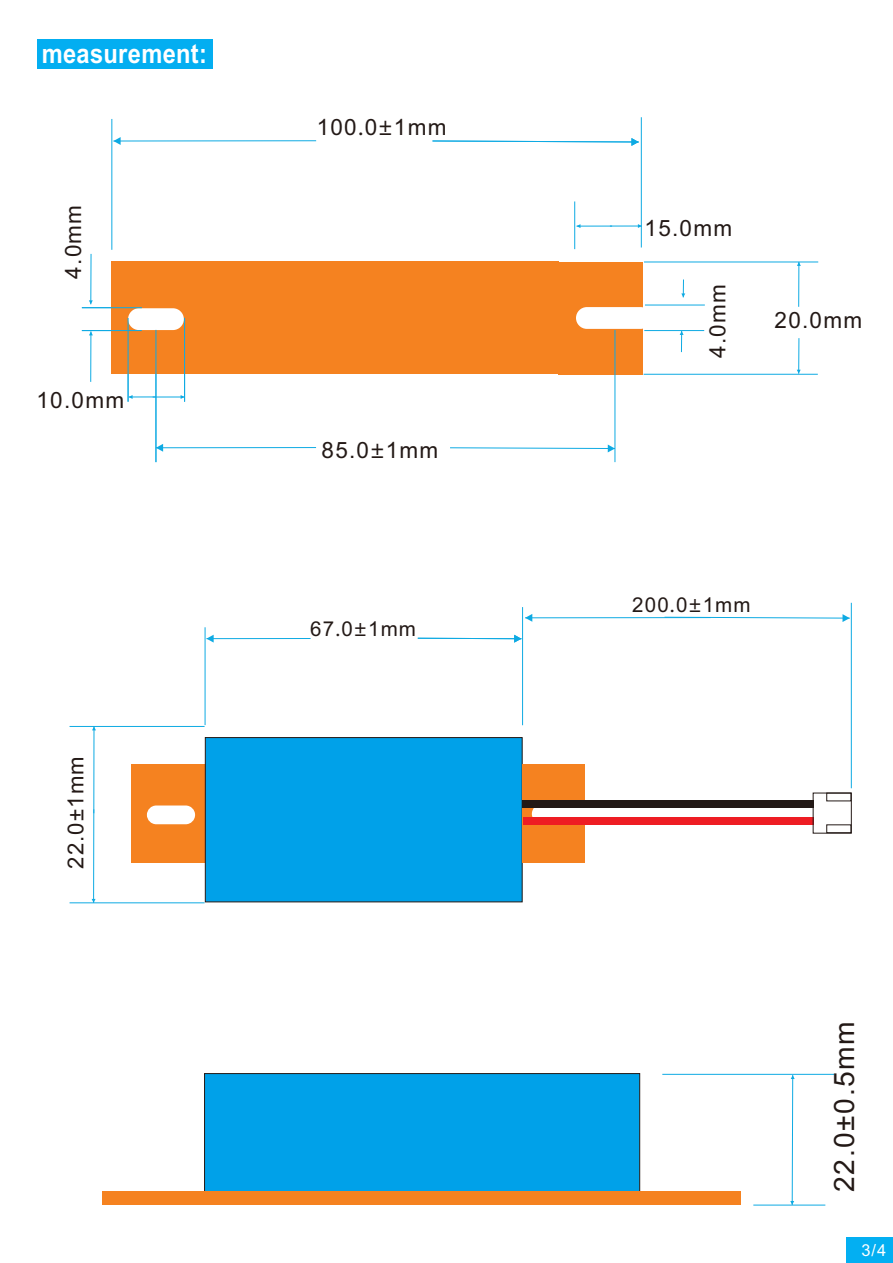
<style>
.page{position:relative;width:893px;height:1263px;background:#fff}
.page>*{position:absolute;margin:0;border:0;box-sizing:border-box;transform-origin:0 0}
.t1{font:28.2px "Arial";color:#231916}
.t2{font:700 27px "Arial";letter-spacing:.015em;color:#fff;scale:.88 1}
.t3{font:22.5px "Arial";letter-spacing:.055em;color:#231916}
.t4{font:22.05px "Arial";color:#231916}
.t5{font:20.55px "Arial";letter-spacing:.055em;color:#231916}
.t6{font:16.5px "Arial";color:#fff}
.s1{font-family:"Microsoft Ya Hei"}
</style>
<div class="page">
<div style="left:559px;top:262px;width:84px;height:112px;background:#f58220"></div>
<div style="left:576px;top:307px;width:75px;height:22px;background:#fff;border-radius:11px"></div>
<svg style="left:157px;top:444px;width:159px;height:8px"></svg>
<svg style="left:450px;top:444px;width:165px;height:8px"></svg>
<svg style="left:129px;top:395px;width:27px;height:4px"></svg>
<hr style="left:153px;top:397px;width:32px;height:1px;background:#0eaae3">
<svg style="left:89px;top:331px;width:4px;height:51px"></svg>
<svg style="left:89px;top:254px;width:4px;height:51px"></svg>
<hr style="left:111px;top:119px;width:1px;height:131px;background:#0eaae3">
<hr style="left:641px;top:117px;width:1px;height:130px;background:#0eaae3">
<svg style="left:113px;top:137px;width:203px;height:8px"></svg>
<svg style="left:432px;top:138px;width:207px;height:8px"></svg>
<hr style="left:615px;top:330px;width:1px;height:132px;background:#0eaae3">
<hr style="left:574px;top:201px;width:1px;height:48px;background:#0eaae3">
<hr style="left:610px;top:226px;width:32px;height:1px;background:#0eaae3">
<svg style="left:638px;top:224px;width:4px;height:4px"></svg>
<hr style="left:577px;top:226px;width:35px;height:1px;background:#0eaae3">
<div style="left:111px;top:262px;width:448px;height:112px;background:#f58220"></div>
<hr style="left:644px;top:330px;width:60px;height:1px;background:#0eaae3">
<hr style="left:645px;top:305px;width:60px;height:1px;background:#0eaae3">
<svg style="left:680px;top:331px;width:4px;height:43px"></svg>
<svg style="left:681px;top:279px;width:4px;height:19px"></svg>
<div style="left:128px;top:308px;width:56px;height:22px;background:#fff;border-radius:11px"></div>
<hr style="left:128px;top:318px;width:1px;height:84px;background:#0eaae3">
<hr style="left:184px;top:318px;width:1px;height:84px;background:#0eaae3">
<hr style="left:82px;top:330px;width:60px;height:1px;background:#0eaae3">
<hr style="left:82px;top:307px;width:60px;height:1px;background:#0eaae3">
<hr style="left:156px;top:330px;width:1px;height:132px;background:#0eaae3">
<hr style="left:644px;top:262px;width:174px;height:1px;background:#0eaae3">
<hr style="left:644px;top:374px;width:174px;height:1px;background:#0eaae3">
<svg style="left:797px;top:262px;width:4px;height:113px"></svg>
<div style="left:131px;top:764px;width:74px;height:99px;background:#f58220"></div>
<div style="left:147px;top:805px;width:48px;height:19px;background:#fff;border-radius:9px"></div>
<div style="left:205px;top:737px;width:318px;height:165px;background:#00a1e9;border:1px solid #231916"></div>
<div style="left:523px;top:764px;width:62px;height:99px;background:#f58220"></div>
<div style="left:532px;top:804px;width:60px;height:19px;background:#fff;border-radius:10px"></div>
<div style="left:522px;top:801px;width:291px;height:7px;background:#231916"></div>
<div style="left:523px;top:817px;width:290px;height:7px;background:#ee1d23"></div>
<div style="left:826px;top:793px;width:25px;height:8px;border:1px solid #231916"></div>
<div style="left:826px;top:825px;width:25px;height:8px;border:1px solid #231916"></div>
<hr style="left:205px;top:627px;width:1px;height:98px;background:#0eaae3">
<hr style="left:522px;top:607px;width:1px;height:118px;background:#0eaae3">
<svg style="left:206px;top:635px;width:105px;height:8px"></svg>
<svg style="left:417px;top:635px;width:105px;height:8px"></svg>
<svg style="left:525px;top:614px;width:325px;height:8px"></svg>
<hr style="left:851px;top:603px;width:1px;height:185px;background:#0eaae3">
<hr style="left:70px;top:726px;width:135px;height:1px;background:#0eaae3">
<hr style="left:70px;top:902px;width:135px;height:1px;background:#0eaae3">
<svg style="left:92px;top:727px;width:4px;height:177px"></svg>
<div style="left:37px;top:39px;width:176px;height:30px;background:#03aef1"></div>
<div style="left:204px;top:1073px;width:436px;height:120px;background:#00a1e9;border:1px solid #231916"></div>
<div style="left:102px;top:1191px;width:639px;height:13px;background:#f58220"></div>
<hr style="left:662px;top:1074px;width:172px;height:1px;background:#0eaae3">
<hr style="left:753px;top:1205px;width:72px;height:1px;background:#0eaae3">
<svg style="left:790px;top:1075px;width:5px;height:131px"></svg>
<div style="left:846px;top:1237px;width:46px;height:26px;background:#03aff2"></div>
<p class="t2" style="left:42px;top:43px;width:189px">measurement:</p>
<p class="t3" style="left:65px;top:279px;width:75px;rotate:-90deg">4.0mm</p>
<p class="t3" style="left:37px;top:392px;width:89px">10.0mm</p>
<p class="t4" style="left:68px;top:869px;width:114px;rotate:-90deg">22.0±1mm</p>
<p class="t3" style="left:317px;top:118px;width:131px">100<span class="s1">.</span>0<span class="s1">±</span>1mm</p>
<p class="t3" style="left:322px;top:441px;width:118px">85.0<span class="s1">±</span>1mm</p>
<p class="t5" style="left:310px;top:621px;width:107px">67<span class="s1">.</span>0<span class="s1">±</span>1mm</p>
<p class="t3" style="left:645px;top:220px;width:89px">15.0mm</p>
<p class="t3" style="left:709px;top:358px;width:75px;rotate:-90deg">4.0mm</p>
<p class="t3" style="left:775px;top:312px;width:89px">20.0mm</p>
<p class="t5" style="left:632px;top:597px;width:120px">200<span class="s1">.</span>0<span class="s1">±</span>1mm</p>
<p class="t1" style="left:834px;top:1192px;width:172px;rotate:-90deg">22.0±0.5mm</p>
<p class="t6" style="left:861px;top:1244px;width:26px">3/4</p>
</div>
